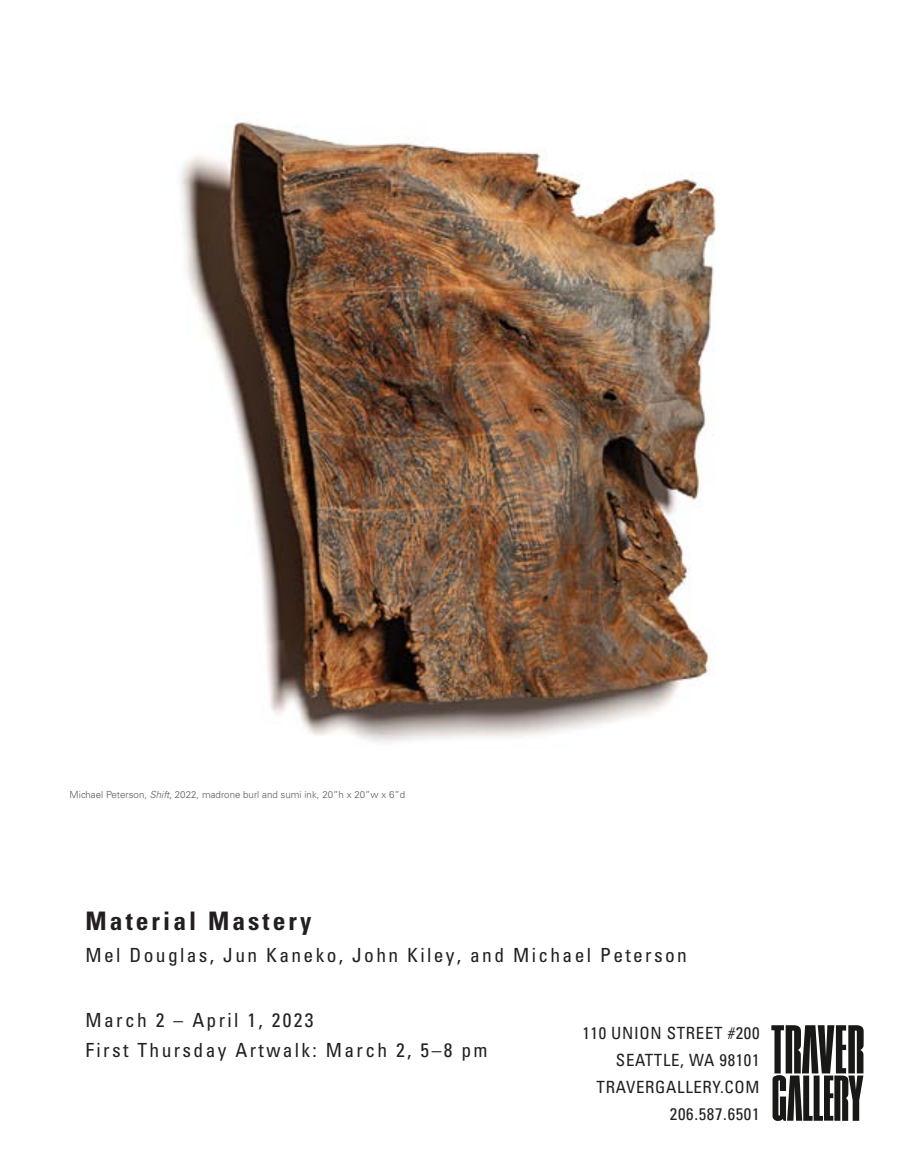
<style>
.page{position:relative;width:905px;height:1175px;background:#fff}
.page>*{position:absolute;margin:0;border:0;box-sizing:border-box;transform-origin:0 0}
.t1{font:700 condensed 25.5px "Univers LT Pro";letter-spacing:.12em;color:#231f20}
.t2{font:condensed 19.5px "Univers LT Pro";letter-spacing:.12em;color:#231f20}
.t3{font:condensed 16.8px/27px "Univers LT Pro";letter-spacing:.04em;color:#231f20;text-align:right}
.t4{font:300 9.75px "Univers LT Std";color:#58595b}
.s1{font-style:italic}
</style>
<div class="page">
<svg style="left:771px;top:1025px;width:92px;height:95px"></svg>
<img style="left:180px;top:122px;width:536px;height:621px">
<p class="t4" style="left:70px;top:788px;width:337px">Michael Peterson, <span class="s1">Shift,</span> 2022, madrone burl and sumi ink, 20”h x 20”w x 6”d</p>
<p class="t1" style="left:86px;top:905px;width:227px">Material Mastery</p>
<p class="t2" style="left:86px;top:942px;width:603px">Mel Douglas, Jun Kaneko, John Kiley, and Michael Peterson</p>
<p class="t2" style="left:86px;top:1007px;width:229px">March 2 – April 1, 2023</p>
<p class="t2" style="left:86px;top:1037px;width:403px">First Thursday Artwalk: March 2, 5–8 pm</p>
<p class="t3" style="left:582px;top:1019px;width:179px">110 UNION STREET #200<br>SEATTLE, WA 98101<br>TRAVERGALLERY.COM<br>206.587.6501</p>
</div>
